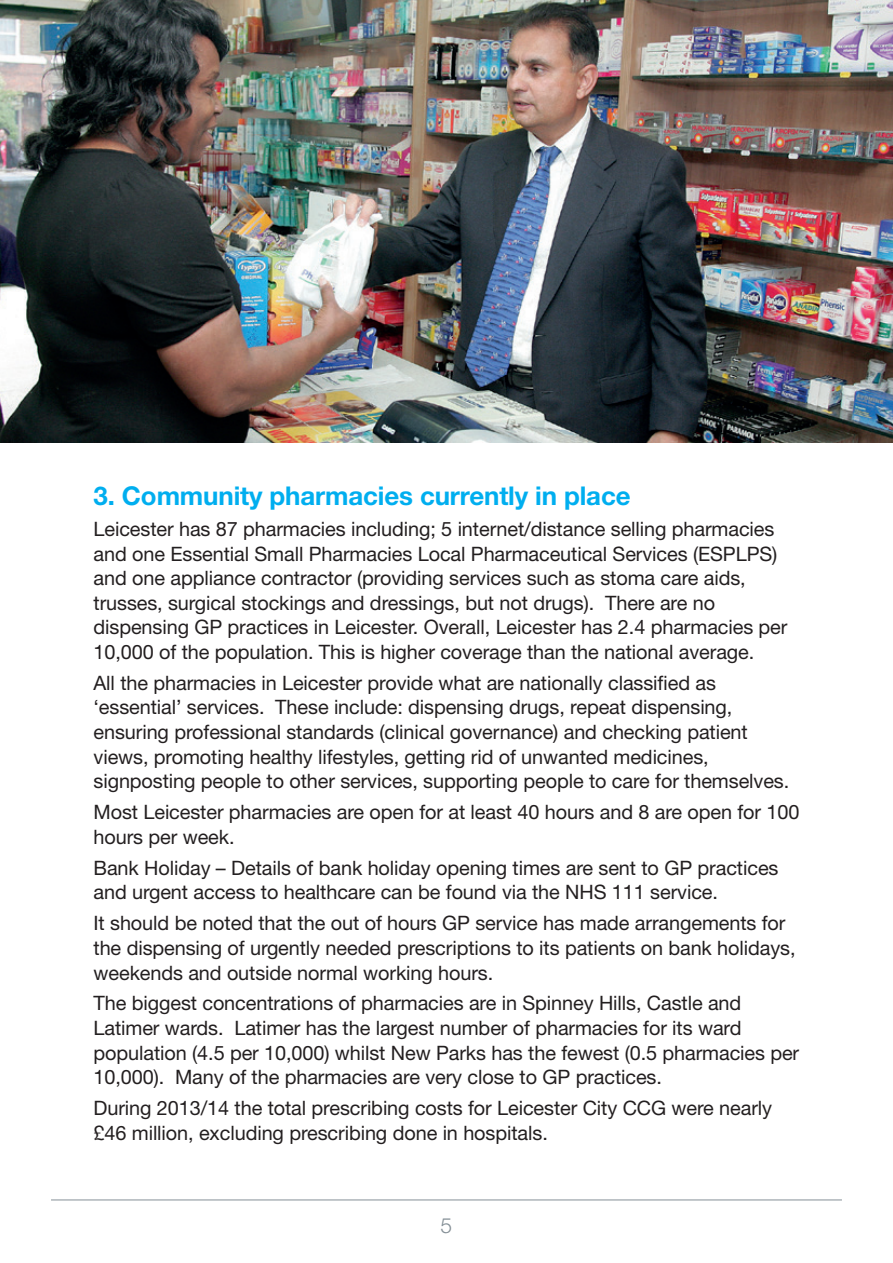
<style>
.page{position:relative;width:893px;height:1263px;background:#fff}
.page>*{position:absolute;margin:0;border:0;box-sizing:border-box;transform-origin:0 0}
.t1{font:700 25.8px "Helvetica Neue";letter-spacing:-.005em;color:#00aeef}
.t2{font:300 21px "Helvetica Neue";color:#848f96}
.t3{font:19.8px/24.6px "Helvetica Neue";letter-spacing:-.005em;color:#231f20}
</style>
<div class="page">
<hr style="left:51px;top:1199px;width:791px;height:1px;background:#848f96">
<img style="left:0;top:0;width:893px;height:442px">
<h1 class="t1" style="left:94px;top:480px;width:538px">3. Community pharmacies currently in place</h1>
<p class="t3" style="left:94px;top:516px;width:695px">Leicester has 87 pharmacies including; 5 internet/distance selling pharmacies and one Essential Small Pharmacies Local Pharmaceutical Services (ESPLPS) and one appliance contractor (providing services such as stoma care aids, trusses, surgical stockings and dressings, but not drugs). There are no dispensing GP practices in Leicester. Overall, Leicester has 2.4 pharmacies per 10,000 of the population. This is higher coverage than the national average.</p>
<p class="t3" style="left:94px;top:670px;width:697px">All the pharmacies in Leicester provide what are nationally classified as ‘essential’ services. These include: dispensing drugs, repeat dispensing, ensuring professional standards (clinical governance) and checking patient views, promoting healthy lifestyles, getting rid of unwanted medicines, signposting people to other services, supporting people to care for themselves.</p>
<p class="t3" style="left:94px;top:799px;width:707px">Most Leicester pharmacies are open for at least 40 hours and 8 are open for 100 hours per week.</p>
<p class="t3" style="left:94px;top:855px;width:686px">Bank Holiday – Details of bank holiday opening times are sent to GP practices and urgent access to healthcare can be found via the NHS 111 service.</p>
<p class="t3" style="left:94px;top:911px;width:704px">It should be noted that the out of hours GP service has made arrangements for the dispensing of urgently needed prescriptions to its patients on bank holidays, weekends and outside normal working hours.</p>
<p class="t3" style="left:94px;top:991px;width:707px">The biggest concentrations of pharmacies are in Spinney Hills, Castle and Latimer wards. Latimer has the largest number of pharmacies for its ward population (4.5 per 10,000) whilst New Parks has the fewest (0.5 pharmacies per 10,000). Many of the pharmacies are very close to GP practices.</p>
<p class="t3" style="left:94px;top:1095px;width:680px">During 2013/14 the total prescribing costs for Leicester City CCG were nearly £46 million, excluding prescribing done in hospitals.</p>
<p class="t2" style="left:441px;top:1212px;width:13px">5</p>
</div>
